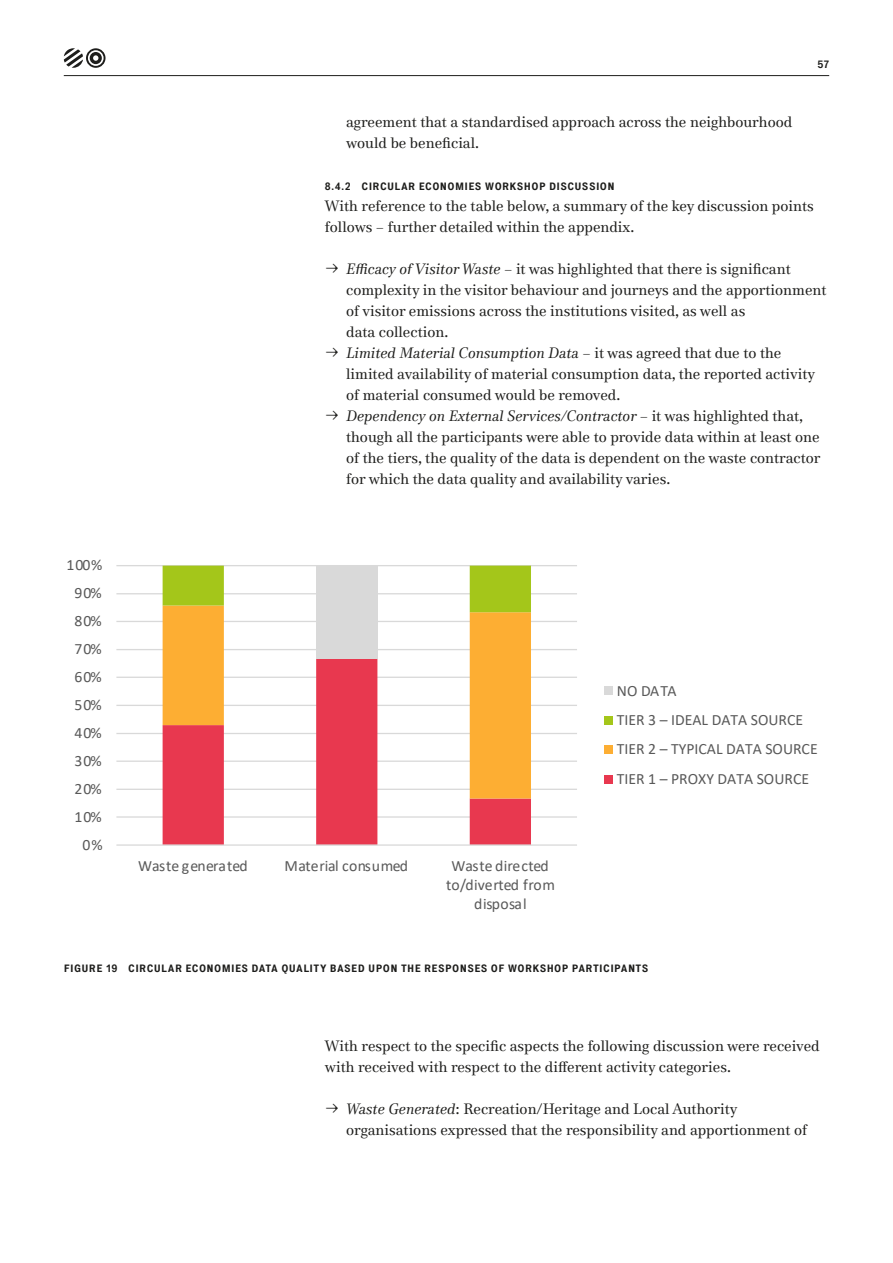
<style>
.page{position:relative;width:893px;height:1263px;background:#fff}
.page>*{position:absolute;margin:0;border:0;box-sizing:border-box;transform-origin:0 0}
.t1{font:15.75px/29.5px "Calibri";color:#595959;text-align:center}
.t2{font:15px/21px "Media 77";color:#1d1d1b}
.t3{font:italic 15px "Media 77";color:#1d1d1b}
.t4{font:700 10.5px "Executive";letter-spacing:.035em;color:#1d1d1b}
.s1{font-family:"FO GROW VARIABLE"}
.s2{font-style:italic}
.s3{font-family:"FO GROW VARIABLE";font-style:normal}
.s4{font-style:normal}
</style>
<div class="page">
<hr style="left:64px;top:75px;width:765px;height:1px;background:#1d1d1b">
<svg style="left:64px;top:48px;width:42px;height:20px"></svg>
<hr style="left:116px;top:816px;width:461px;height:2px;background:#d9d9d9">
<hr style="left:116px;top:789px;width:461px;height:1px;background:#d9d9d9">
<hr style="left:116px;top:760px;width:461px;height:2px;background:#d9d9d9">
<hr style="left:116px;top:733px;width:461px;height:1px;background:#d9d9d9">
<hr style="left:116px;top:705px;width:461px;height:1px;background:#d9d9d9">
<hr style="left:116px;top:677px;width:461px;height:1px;background:#d9d9d9">
<hr style="left:116px;top:649px;width:461px;height:1px;background:#d9d9d9">
<hr style="left:116px;top:621px;width:461px;height:1px;background:#d9d9d9">
<hr style="left:116px;top:593px;width:461px;height:1px;background:#d9d9d9">
<hr style="left:116px;top:565px;width:461px;height:1px;background:#d9d9d9">
<svg style="left:163px;top:798px;width:368px;height:46px"></svg>
<svg style="left:163px;top:612px;width:368px;height:186px"></svg>
<svg style="left:163px;top:566px;width:368px;height:46px"></svg>
<div style="left:316px;top:566px;width:61px;height:93px;background:#d9d9d9"></div>
<hr style="left:116px;top:844px;width:461px;height:2px;background:#d9d9d9">
<div style="left:604px;top:687px;width:9px;height:8px;background:#d9d9d9"></div>
<div style="left:604px;top:716px;width:9px;height:9px;background:#a4c61a"></div>
<div style="left:604px;top:746px;width:9px;height:8px;background:#fdae33"></div>
<div style="left:604px;top:775px;width:9px;height:9px;background:#e8384f"></div>
<p class="t4" style="left:817px;top:58px;width:13px">57</p>
<p class="t1" style="left:67px;top:550px;width:37px">100%</p>
<p class="t1" style="left:75px;top:578px;width:28px">90%</p>
<p class="t1" style="left:75px;top:606px;width:28px">80%</p>
<p class="t1" style="left:75px;top:634px;width:28px">70%</p>
<p class="t1" style="left:75px;top:662px;width:28px">60%</p>
<p class="t1" style="left:75px;top:690px;width:28px">50%</p>
<p class="t1" style="left:75px;top:718px;width:28px">40%</p>
<p class="t1" style="left:75px;top:745px;width:28px">30%</p>
<p class="t1" style="left:75px;top:773px;width:28px">20%</p>
<p class="t1" style="left:75px;top:802px;width:28px">10%</p>
<p class="t1" style="left:83px;top:829px;width:21px">0%</p>
<p class="t2" style="left:346px;top:111px;width:448px">agreement that a standardised approach across the neighbourhood would be beneficial.</p>
<p class="t4" style="left:325px;top:180px;width:291px">8.4.2 CIRCULAR ECONOMIES WORKSHOP DISCUSSION</p>
<p class="t2" style="left:325px;top:195px;width:490px">With reference to the table below, a summary of the key discussion points follows – further detailed within the appendix.</p>
<p class="t2" style="left:325px;top:258px;width:467px"><span class="s1">&gt;</span> <span class="s2">Efficacy of Visitor Waste –</span> it was highlighted that there is significant</p>
<p class="t2" style="left:346px;top:279px;width:482px">complexity in the visitor behaviour and journeys and the apportionment</p>
<p class="t2" style="left:346px;top:300px;width:401px">of visitor emissions across the institutions visited, as well as</p>
<p class="t2" style="left:346px;top:321px;width:104px">data collection.</p>
<p class="t3" style="left:325px;top:342px;width:458px"><span class="s3">&gt;</span> Limited Material Consumption Data – <span class="s4">it was agreed that due to the</span></p>
<p class="t2" style="left:346px;top:363px;width:470px">limited availability of material consumption data, the reported activity</p>
<p class="t2" style="left:346px;top:384px;width:276px">of material consumed would be removed.</p>
<p class="t3" style="left:325px;top:405px;width:480px"><span class="s3">&gt;</span> Dependency on External Services/Contractor – <span class="s4">it was highlighted that,</span></p>
<p class="t2" style="left:346px;top:426px;width:475px">though all the participants were able to provide data within at least one</p>
<p class="t2" style="left:346px;top:447px;width:476px">of the tiers, the quality of the data is dependent on the waste contractor</p>
<p class="t2" style="left:346px;top:468px;width:326px">for which the data quality and availability varies.</p>
<p class="t1" style="left:138px;top:850px;width:111px">Waste generated</p>
<p class="t1" style="left:285px;top:850px;width:125px">Material consumed</p>
<p class="t1" style="left:446px;top:855px;width:110px;line-height:19.4px">Waste directed to/diverted from disposal</p>
<p class="t1" style="left:617px;top:675px;width:202px;text-align:left">NO DATA<br>TIER 3 – IDEAL DATA SOURCE<br>TIER 2 – TYPICAL DATA SOURCE<br>TIER 1 – PROXY DATA SOURCE</p>
<p class="t4" style="left:64px;top:962px;width:586px">FIGURE 19 CIRCULAR ECONOMIES DATA QUALITY BASED UPON THE RESPONSES OF WORKSHOP PARTICIPANTS</p>
<p class="t2" style="left:325px;top:1035px;width:496px">With respect to the specific aspects the following discussion were received with received with respect to the different activity categories.</p>
<p class="t2" style="left:346px;top:1098px;width:462px;text-indent:-21px"><span class="s1">&gt;</span> <span class="s2">Waste Generated</span>: Recreation/Heritage and Local Authority organisations expressed that the responsibility and apportionment of</p>
</div>
